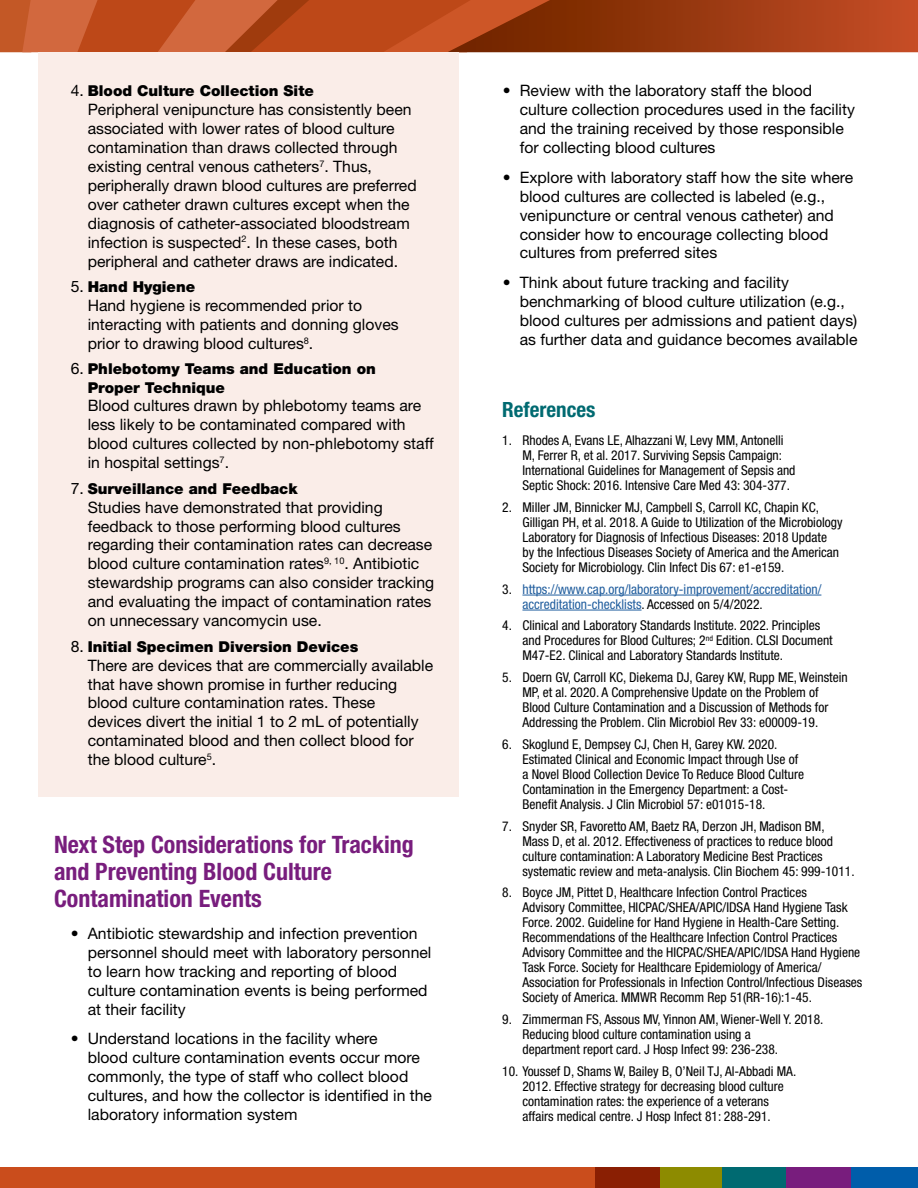
<style>
.page{position:relative;width:918px;height:1188px;background:#fff}
.page>*{position:absolute;margin:0;border:0;box-sizing:border-box;transform-origin:0 0}
.t1{font:700 condensed 24px/27px "Helvetica Neue LT Std";color:#781d7d}
.t2{font:700 condensed 21px "Helvetica Neue LT Std";color:#006a71}
.t3{font:15.75px/18.9px "Helvetica Neue LT Std";color:#000}
.t4{font:900 15px/18.9px "Helvetica Neue LT Std";color:#000}
.t5{font:condensed 13.5px/15px "Helvetica Neue LT Std";color:#000}
.t6{font:condensed 13.5px/15px "Helvetica Neue LT Std";color:#215e9e}
.s1{font-weight:400;font-size:15.75px}
.s2{color:#000}
</style>
<div class="page">
<div style="left:0;top:1167px;width:597px;height:21px;background:#ca4d1c"></div>
<div style="left:658px;top:1167px;width:65px;height:21px;background:#8d8b00"></div>
<div style="left:722px;top:1167px;width:65px;height:21px;background:#006a71"></div>
<div style="left:787px;top:1167px;width:64px;height:21px;background:#781d7d"></div>
<div style="left:851px;top:1167px;width:67px;height:21px;background:#005daa"></div>
<div style="left:595px;top:1167px;width:64px;height:21px;background:#8a1f03"></div>
<svg style="left:0;top:0;width:918px;height:52px;background:#b1471b"></svg>
<div style="left:38px;top:52px;width:420px;height:745px;background:#faede8"></div>
<hr style="left:522px;top:595px;width:299px;height:1px;background:#215e9e">
<hr style="left:522px;top:610px;width:120px;height:1px;background:#215e9e">
<p class="t4" style="left:71px;top:82px;width:245px"><span class="s1">4.</span> Blood Culture Collection Site</p>
<p class="t3" style="left:88px;top:100px;width:331px">Peripheral venipuncture has consistently been associated with lower rates of blood culture contamination than draws collected through existing central venous catheters<sup>7</sup>. Thus, peripherally drawn blood cultures are preferred over catheter drawn cultures except when the diagnosis of catheter-associated bloodstream infection is suspected<sup>2</sup>. In these cases, both peripheral and catheter draws are indicated.</p>
<p class="t4" style="left:71px;top:277px;width:126px"><span class="s1">5.</span> Hand Hygiene</p>
<p class="t3" style="left:88px;top:296px;width:312px">Hand hygiene is recommended prior to interacting with patients and donning gloves prior to drawing blood cultures<sup>8</sup>.</p>
<p class="t4" style="left:88px;top:359px;width:290px;text-indent:-17px"><span class="s1">6.</span> Phlebotomy Teams and Education on<br>Proper Technique</p>
<p class="t3" style="left:88px;top:396px;width:348px">Blood cultures drawn by phlebotomy teams are less likely to be contaminated compared with blood cultures collected by non-phlebotomy staff in hospital settings<sup>7</sup>.</p>
<p class="t4" style="left:71px;top:479px;width:228px"><span class="s1">7.</span> Surveillance and Feedback</p>
<p class="t3" style="left:88px;top:497px;width:348px">Studies have demonstrated that providing feedback to those performing blood cultures regarding their contamination rates can decrease blood culture contamination rates<sup>9,</sup> <sup>10</sup>. Antibiotic stewardship programs can also consider tracking and evaluating the impact of contamination rates on unnecessary vancomycin use.</p>
<p class="t4" style="left:71px;top:637px;width:289px"><span class="s1">8.</span> Initial Specimen Diversion Devices</p>
<p class="t3" style="left:88px;top:655px;width:347px">There are devices that are commercially available that have shown promise in further reducing blood culture contamination rates. These devices divert the initial 1 to 2 mL of potentially contaminated blood and then collect blood for the blood culture<sup>5</sup>.</p>
<h2 class="t1" style="left:54px;top:830px;width:361px">Next Step Considerations for Tracking and Preventing Blood Culture<br>Contamination Events</h2>
<p class="t3" style="left:88px;top:924px;width:345px;text-indent:-17px">• Antibiotic stewardship and infection prevention personnel should meet with laboratory personnel to learn how tracking and reporting of blood culture contamination events is being performed at their facility</p>
<p class="t3" style="left:88px;top:1029px;width:346px;text-indent:-17px">• Understand locations in the facility where<br>blood culture contamination events occur more commonly, the type of staff who collect blood cultures, and how the collector is identified in the laboratory information system</p>
<p class="t3" style="left:520px;top:81px;width:337px;text-indent:-17px">• Review with the laboratory staff the blood culture collection procedures used in the facility and the training received by those responsible for collecting blood cultures</p>
<p class="t3" style="left:520px;top:168px;width:335px;text-indent:-17px">• Explore with laboratory staff how the site where blood cultures are collected is labeled (e.g., venipuncture or central venous catheter) and consider how to encourage collecting blood cultures from preferred sites</p>
<p class="t3" style="left:520px;top:273px;width:339px;text-indent:-17px">• Think about future tracking and facility benchmarking of blood culture utilization (e.g., blood cultures per admissions and patient days) as further data and guidance becomes available</p>
<h3 class="t2" style="left:502px;top:397px;width:95px">References</h3>
<p class="t5" style="left:522px;top:433px;width:275px;text-indent:-20px">1. Rhodes A, Evans LE, Alhazzani W, Levy MM, Antonelli M, Ferrer R, et al. 2017. Surviving Sepsis Campaign:<br>International Guidelines for Management of Sepsis and Septic Shock: 2016. Intensive Care Med 43: 304-377.</p>
<p class="t5" style="left:522px;top:500px;width:322px;text-indent:-20px">2. Miller JM, Binnicker MJ, Campbell S, Carroll KC, Chapin KC, Gilligan PH, et al. 2018. A Guide to Utilization of the Microbiology Laboratory for Diagnosis of Infectious Diseases: 2018 Update<br>by the Infectious Diseases Society of America and the American Society for Microbiology. Clin Infect Dis 67: e1-e159.</p>
<p class="t6" style="left:522px;top:581px;width:300px;text-indent:-20px"><span class="s2">3.</span> https://www.cap.org/laboratory-improvement/accreditation/ accreditation-checklists<span class="s2">. Accessed on 5/4/2022.</span></p>
<p class="t5" style="left:522px;top:618px;width:312px;text-indent:-20px">4. Clinical and Laboratory Standards Institute. 2022. Principles and Procedures for Blood Cultures; 2<sup>nd</sup> Edition. CLSI Document<br>M47-E2. Clinical and Laboratory Standards Institute.</p>
<p class="t5" style="left:522px;top:670px;width:327px;text-indent:-20px">5. Doern GV, Carroll KC, Diekema DJ, Garey KW, Rupp ME, Weinstein MP, et al. 2020. A Comprehensive Update on the Problem of Blood Culture Contamination and a Discussion of Methods for Addressing the Problem. Clin Microbiol Rev 33: e00009-19.</p>
<p class="t5" style="left:522px;top:737px;width:283px;text-indent:-20px">6. Skoglund E, Dempsey CJ, Chen H, Garey KW. 2020.<br>Estimated Clinical and Economic Impact through Use of a Novel Blood Collection Device To Reduce Blood Culture Contamination in the Emergency Department: a Cost-Benefit Analysis. J Clin Microbiol 57: e01015-18.</p>
<p class="t5" style="left:522px;top:818px;width:334px;text-indent:-20px">7. Snyder SR, Favoretto AM, Baetz RA, Derzon JH, Madison BM,<br>Mass D, et al. 2012. Effectiveness of practices to reduce blood culture contamination: A Laboratory Medicine Best Practices systematic review and meta-analysis. Clin Biochem 45: 999-1011.</p>
<p class="t5" style="left:522px;top:885px;width:341px;text-indent:-20px">8. Boyce JM, Pittet D, Healthcare Infection Control Practices<br>Advisory Committee, HICPAC/SHEA/APIC/IDSA Hand Hygiene Task Force. 2002. Guideline for Hand Hygiene in Health-Care Setting.<br>Recommendations of the Healthcare Infection Control Practices Advisory Committee and the HICPAC/SHEA/APIC/IDSA Hand Hygiene Task Force. Society for Healthcare Epidemiology of America/ Association for Professionals in Infection Control/Infectious Diseases Society of America. MMWR Recomm Rep 51(RR-16):1-45.</p>
<p class="t5" style="left:522px;top:1012px;width:303px;text-indent:-20px">9. Zimmerman FS, Assous MV, Yinnon AM, Wiener-Well Y. 2018.<br>Reducing blood culture contamination using a<br>department report card. J Hosp Infect 99: 236-238.</p>
<p class="t5" style="left:502px;top:1064px;width:296px;text-align:center">10. Youssef D, Shams W, Bailey B, O’Neil TJ, Al-Abbadi MA.<br>2012. Effective strategy for decreasing blood culture contamination rates: the experience of a veterans<br>affairs medical centre. J Hosp Infect 81: 288-291.</p>
</div>
